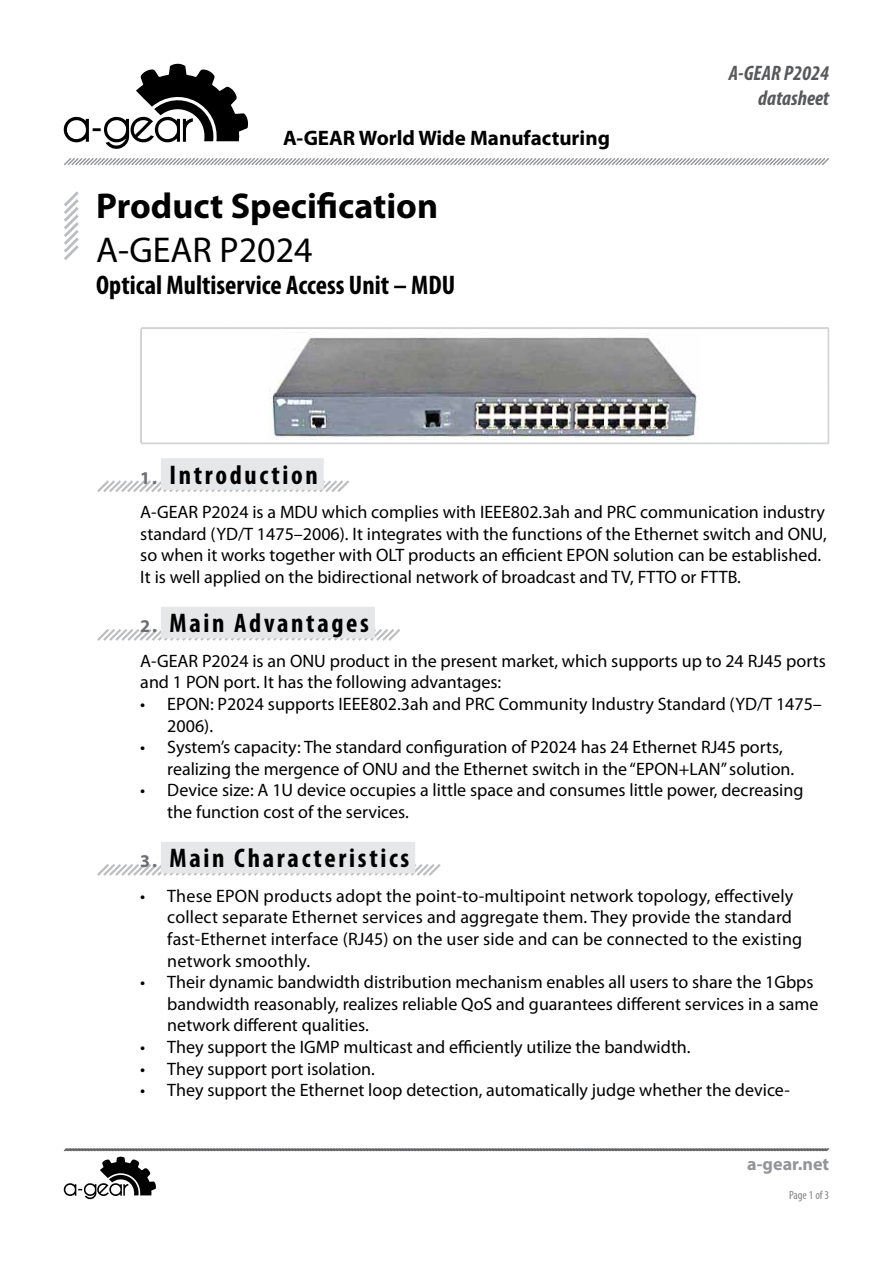
<style>
.page{position:relative;width:893px;height:1263px;background:#fff}
.page>*{position:absolute;margin:0;border:0;box-sizing:border-box;transform-origin:0 0}
.t1{font:700 36px "Myriad Pro";color:#000}
.model_name{font:36px "Myriad Pro";color:#000}
.podzag{font:700 condensed 27px "Myriad Pro";letter-spacing:.1em;color:#000}
.model_name_2lv{font:700 condensed 27px "Myriad Pro";color:#000}
.t2{font:700 21px "Myriad Pro";color:#000}
.t3{font:italic 700 condensed 21px "Myriad Pro";color:#58595b}
.main_text_bullet{font:18px/21.6px "Myriad Pro";color:#000}
.main_text{font:18px/21.6px "Myriad Pro";color:#000}
.t4{font:700 18px "Myriad Pro";color:#939598}
.t5{font:condensed 12px "Myriad Pro";color:#808285}
.s1{font-stretch:normal;font-size:18px;color:#6d6e71}
</style>
<div class="page">
<svg style="left:64px;top:191px;width:15px;height:69px"></svg>
<svg style="left:97px;top:480px;width:252px;height:12px"></svg>
<div style="left:161px;top:458px;width:163px;height:32px;background:#e6e7e8"></div>
<svg style="left:97px;top:629px;width:303px;height:12px"></svg>
<div style="left:161px;top:607px;width:214px;height:31px;background:#e6e7e8"></div>
<svg style="left:97px;top:864px;width:344px;height:12px"></svg>
<div style="left:161px;top:842px;width:254px;height:31px;background:#e6e7e8"></div>
<svg style="left:140px;top:327px;width:689px;height:117px"></svg>
<svg style="left:63px;top:1148px;width:767px;height:51px"></svg>
<svg style="left:64px;top:158px;width:765px;height:8px"></svg>
<svg style="left:64px;top:64px;width:184px;height:85px"></svg>
<p class="t2" style="left:283px;top:124px;width:328px">A-GEAR World Wide Manufacturing</p>
<p class="t1" style="left:96px;top:183px;width:344px">Product Specification</p>
<p class="model_name" style="left:96px;top:227px;width:218px">A-GEAR P2024</p>
<p class="model_name_2lv" style="left:96px;top:268px;width:361px">Optical Multiservice Access Unit – MDU</p>
<p class="t3" style="left:729px;top:59px;width:102px">A-GEAR P2024</p>
<p class="t3" style="left:758px;top:85px;width:73px">datasheet</p>
<p class="podzag" style="left:140px;top:458px;width:179px"><span class="s1">1.</span> Introduction</p>
<p class="main_text" style="left:140px;top:501px;width:688px">A-GEAR P2024 is a MDU which complies with IEEE802.3ah and PRC communication industry standard (YD/T 1475–2006). It integrates with the functions of the Ethernet switch and ONU, so when it works together with OLT products an efficient EPON solution can be established.<br>It is well applied on the bidirectional network of broadcast and TV, FTTO or FTTB.</p>
<p class="podzag" style="left:140px;top:606px;width:230px"><span class="s1">2.</span> Main Advantages</p>
<p class="main_text" style="left:140px;top:650px;width:687px">A-GEAR P2024 is an ONU product in the present market, which supports up to 24 RJ45 ports and 1 PON port. It has the following advantages:</p>
<p class="main_text_bullet" style="left:167px;top:693px;width:656px;text-indent:-27px">• EPON: P2024 supports IEEE802.3ah and PRC Community Industry Standard (YD/T 1475–<br>2006).</p>
<p class="main_text_bullet" style="left:167px;top:736px;width:628px;text-indent:-27px">• System’s capacity: The standard configuration of P2024 has 24 Ethernet RJ45 ports, realizing the mergence of ONU and the Ethernet switch in the “EPON+LAN” solution.</p>
<p class="main_text_bullet" style="left:167px;top:779px;width:638px;text-indent:-27px">• Device size: A 1U device occupies a little space and consumes little power, decreasing the function cost of the services.</p>
<p class="podzag" style="left:140px;top:841px;width:271px"><span class="s1">3.</span> Main Characteristics</p>
<p class="main_text_bullet" style="left:167px;top:884px;width:636px;text-indent:-27px">• These EPON products adopt the point-to-multipoint network topology, effectively collect separate Ethernet services and aggregate them. They provide the standard fast-Ethernet interface (RJ45) on the user side and can be connected to the existing network smoothly.</p>
<p class="main_text_bullet" style="left:167px;top:971px;width:653px;text-indent:-27px">• Their dynamic bandwidth distribution mechanism enables all users to share the 1Gbps bandwidth reasonably, realizes reliable QoS and guarantees different services in a same network different qualities.</p>
<p class="main_text_bullet" style="left:140px;top:1036px;width:552px">• They support the IGMP multicast and efficiently utilize the bandwidth.</p>
<p class="main_text_bullet" style="left:140px;top:1057px;width:236px">• They support port isolation.</p>
<p class="main_text_bullet" style="left:140px;top:1079px;width:651px">• They support the Ethernet loop detection, automatically judge whether the device-</p>
<p class="t4" style="left:747px;top:1152px;width:83px">a-gear.net</p>
<p class="t5" style="left:789px;top:1188px;width:42px">Раge 1 of 3</p>
</div>
